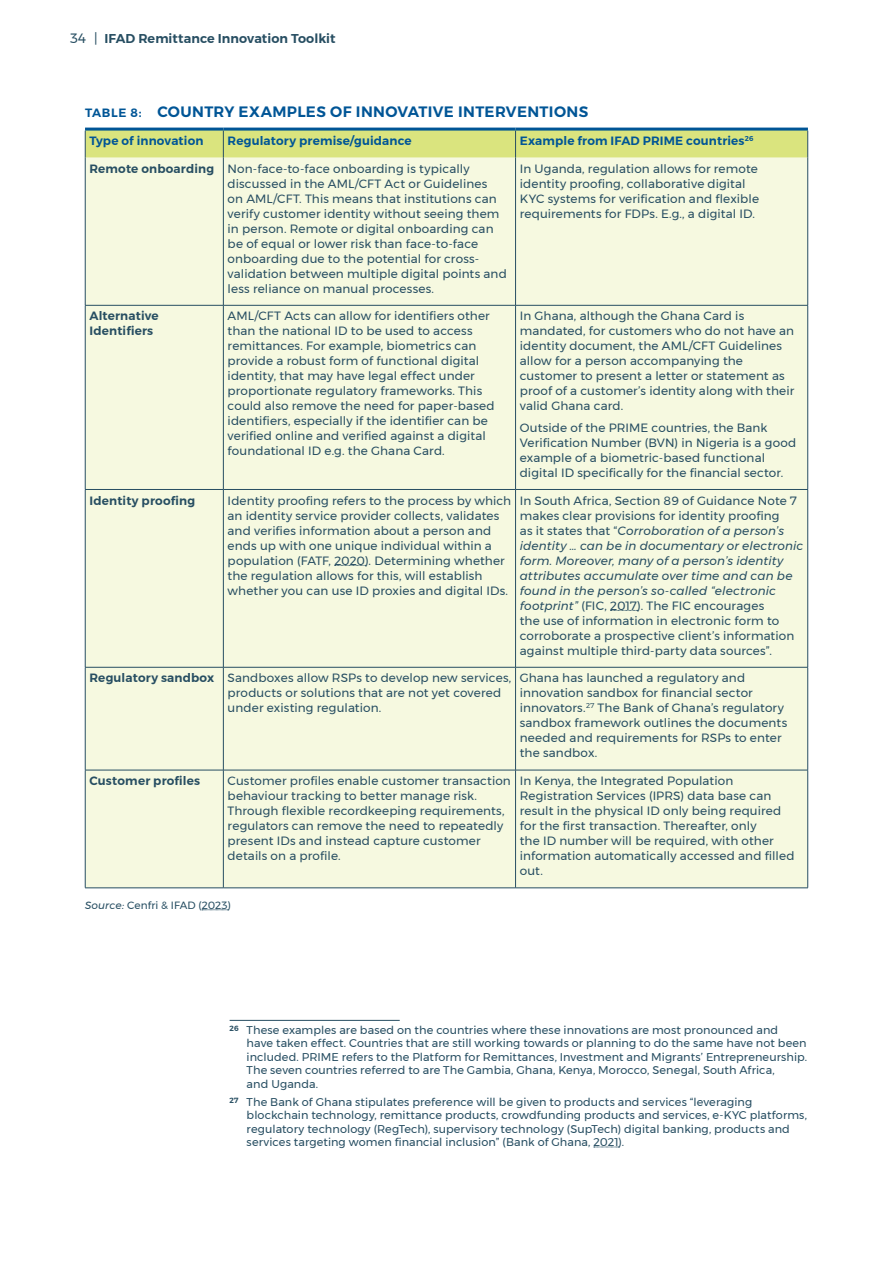
<style>
.page{position:relative;width:893px;height:1263px;background:#fff}
.page>*{position:absolute;margin:0;border:0;box-sizing:border-box;transform-origin:0 0}
.t1{font:600 15px "Montserrat";letter-spacing:.025em;color:#005596}
.t2{font:600 12.75px "Montserrat";letter-spacing:.005em;color:#274e62}
.Table_Text{font:12px/15px "Montserrat";letter-spacing:.01em;color:#274e62}
.Table_Header{font:600 12px/15px "Montserrat";letter-spacing:.015em;color:#274e62}
.Table_Header-2{font:600 12px "Montserrat";letter-spacing:.015em;color:#005596}
.Footnote{font:11.25px/13.5px "Montserrat";letter-spacing:.01em;color:#274e62}
.Source{font:10.5px "Montserrat";letter-spacing:.005em;color:#274e62}
.s1{font-weight:400;font-size:13.5px}
.s2{font-size:12px}
.s3{font-style:italic}
</style>
<div class="page">
<svg style="left:202px;top:909px;width:26px;height:1px"></svg>
<div style="left:86px;top:158px;width:721px;height:729px;background:#f6f9e0"></div>
<hr style="left:85px;top:158px;width:1px;height:147px;background:#274e62">
<hr style="left:223px;top:158px;width:1px;height:147px;background:#274e62">
<hr style="left:515px;top:158px;width:1px;height:147px;background:#274e62">
<hr style="left:807px;top:158px;width:1px;height:147px;background:#274e62">
<hr style="left:85px;top:305px;width:138px;height:1px;background:#274e62">
<hr style="left:85px;top:305px;width:1px;height:184px;background:#274e62">
<hr style="left:223px;top:305px;width:293px;height:1px;background:#274e62">
<hr style="left:223px;top:305px;width:1px;height:184px;background:#274e62">
<hr style="left:516px;top:305px;width:292px;height:1px;background:#274e62">
<hr style="left:515px;top:305px;width:1px;height:184px;background:#274e62">
<hr style="left:807px;top:305px;width:1px;height:184px;background:#274e62">
<div style="left:85px;top:131px;width:723px;height:27px;background:#dae47e"></div>
<hr style="left:85px;top:489px;width:138px;height:1px;background:#274e62">
<hr style="left:85px;top:490px;width:1px;height:177px;background:#274e62">
<hr style="left:223px;top:489px;width:293px;height:1px;background:#274e62">
<hr style="left:223px;top:490px;width:1px;height:177px;background:#274e62">
<hr style="left:516px;top:489px;width:292px;height:1px;background:#274e62">
<hr style="left:515px;top:490px;width:1px;height:177px;background:#274e62">
<hr style="left:807px;top:490px;width:1px;height:177px;background:#274e62">
<hr style="left:85px;top:667px;width:138px;height:1px;background:#274e62">
<hr style="left:85px;top:667px;width:1px;height:103px;background:#274e62">
<hr style="left:223px;top:667px;width:293px;height:1px;background:#274e62">
<hr style="left:223px;top:667px;width:1px;height:103px;background:#274e62">
<hr style="left:516px;top:667px;width:292px;height:1px;background:#274e62">
<hr style="left:515px;top:667px;width:1px;height:103px;background:#274e62">
<hr style="left:807px;top:667px;width:1px;height:103px;background:#274e62">
<hr style="left:85px;top:770px;width:138px;height:1px;background:#274e62">
<hr style="left:85px;top:770px;width:1px;height:118px;background:#274e62">
<hr style="left:223px;top:770px;width:293px;height:1px;background:#274e62">
<hr style="left:223px;top:770px;width:1px;height:118px;background:#274e62">
<hr style="left:516px;top:770px;width:292px;height:1px;background:#274e62">
<hr style="left:515px;top:770px;width:1px;height:118px;background:#274e62">
<hr style="left:807px;top:770px;width:1px;height:118px;background:#274e62">
<hr style="left:85px;top:887px;width:138px;height:1px;background:#274e62">
<hr style="left:223px;top:887px;width:293px;height:1px;background:#274e62">
<hr style="left:516px;top:887px;width:292px;height:1px;background:#274e62">
<hr style="left:85px;top:128px;width:138px;height:3px;background:#005596">
<hr style="left:223px;top:128px;width:293px;height:3px;background:#005596">
<hr style="left:516px;top:128px;width:292px;height:3px;background:#005596">
<svg style="left:335px;top:565px;width:31px;height:1px"></svg>
<svg style="left:610px;top:610px;width:28px;height:1px"></svg>
<hr style="left:230px;top:1020px;width:170px;height:1px;background:#274e62">
<svg style="left:594px;top:1147px;width:25px;height:1px"></svg>
<p class="t2" style="left:70px;top:28px;width:267px"><span class="s1">34 |</span> IFAD Remittance Innovation Toolkit</p>
<p class="Table_Header-2" style="left:85px;top:103px;width:17px">Tabl</p>
<p class="t1" style="left:118px;top:100px;width:471px"><span class="s2">e 8:</span> COUNTRY EXAMPLES OF INNOVATIVE INTERVENTIONS</p>
<p class="Table_Header-2" style="left:89px;top:131px;width:116px">Type of innovation</p>
<p class="Table_Header-2" style="left:228px;top:131px;width:186px">Regulatory premise/guidance</p>
<p class="Table_Header-2" style="left:520px;top:131px;width:235px">Example from IFAD PRIME countries<sup>26</sup></p>
<p class="Table_Header" style="left:89px;top:161px;width:126px">Remote onboarding</p>
<p class="Table_Text" style="left:228px;top:161px;width:281px">Non-face-to-face onboarding is typically discussed in the AML/CFT Act or Guidelines<br>on AML/CFT. This means that institutions can verify customer identity without seeing them in person. Remote or digital onboarding can be of equal or lower risk than face-to-face onboarding due to the potential for cross&shy;validation between multiple digital points and less reliance on manual processes.</p>
<p class="Table_Text" style="left:520px;top:161px;width:241px">In Uganda, regulation allows for remote identity proofing, collaborative digital KYC systems for verification and flexible requirements for FDPs. E.g., a digital ID.</p>
<p class="Table_Header" style="left:89px;top:309px;width:71px">Alternative<br>Identifiers</p>
<p class="Table_Text" style="left:228px;top:308px;width:269px">AML/CFT Acts can allow for identifiers other than the national ID to be used to access remittances. For example, biometrics can provide a robust form of functional digital identity, that may have legal effect under proportionate regulatory frameworks. This could also remove the need for paper-based identifiers, especially if the identifier can be verified online and verified against a digital foundational ID e.g. the Ghana Card.</p>
<p class="Table_Text" style="left:520px;top:308px;width:276px">In Ghana, although the Ghana Card is mandated, for customers who do not have an identity document, the AML/CFT Guidelines allow for a person accompanying the customer to present a letter or statement as proof of a customer’s identity along with their valid Ghana card.</p>
<p class="Table_Text" style="left:520px;top:420px;width:278px">Outside of the PRIME countries, the Bank Verification Number (BVN) in Nigeria is a good example of a biometric-based functional digital ID specifically for the financial sector.</p>
<p class="Table_Header" style="left:89px;top:493px;width:107px">Identity proofing</p>
<p class="Table_Text" style="left:228px;top:493px;width:285px">Identity proofing refers to the process by which an identity service provider collects, validates and verifies information about a person and ends up with one unique individual within a population (FATF, 2020). Determining whether the regulation allows for this, will establish whether you can use ID proxies and digital IDs.</p>
<p class="Table_Text" style="left:520px;top:493px;width:285px">In South Africa, Section 89 of Guidance Note 7 makes clear provisions for identity proofing<br>as it states that “<span class="s3">Corroboration of a person’s identity … can be in documentary or electronic form. Moreover, many of a person’s identity attributes accumulate over time and can be found in the person’s so-called “electronic footprint”</span> (FIC, 2017). The FIC encourages<br>the use of information in electronic form to corroborate a prospective client’s information against multiple third-party data sources”.</p>
<p class="Table_Header" style="left:89px;top:670px;width:126px">Regulatory sandbox</p>
<p class="Table_Text" style="left:228px;top:670px;width:285px">Sandboxes allow RSPs to develop new services, products or solutions that are not yet covered under existing regulation.</p>
<p class="Table_Text" style="left:520px;top:670px;width:269px">Ghana has launched a regulatory and innovation sandbox for financial sector innovators.<sup>27</sup> The Bank of Ghana’s regulatory sandbox framework outlines the documents needed and requirements for RSPs to enter the sandbox.</p>
<p class="Table_Header" style="left:89px;top:773px;width:112px">Customer profiles</p>
<p class="Table_Text" style="left:228px;top:773px;width:285px">Customer profiles enable customer transaction behaviour tracking to better manage risk.<br>Through flexible recordkeeping requirements, regulators can remove the need to repeatedly present IDs and instead capture customer details on a profile.</p>
<p class="Table_Text" style="left:520px;top:773px;width:276px">In Kenya, the Integrated Population Registration Services (IPRS) data base can result in the physical ID only being required for the first transaction. Thereafter, only<br>the ID number will be required, with other information automatically accessed and filled out.</p>
<p class="Source" style="left:85px;top:897px;width:147px"><span class="s3">Source:</span> Cenfri &amp; IFAD (2023)</p>
<p class="Footnote" style="left:247px;top:1023px;width:562px;text-indent:-17px"><sup>26</sup> These examples are based on the countries where these innovations are most pronounced and have taken effect. Countries that are still working towards or planning to do the same have not been included. PRIME refers to the Platform for Remittances, Investment and Migrants’ Entrepreneurship.<br>The seven countries referred to are The Gambia, Ghana, Kenya, Morocco, Senegal, South Africa,<br>and Uganda.</p>
<p class="Footnote" style="left:247px;top:1095px;width:562px;text-indent:-17px"><sup>27</sup> The Bank of Ghana stipulates preference will be given to products and services “leveraging blockchain technology, remittance products, crowdfunding products and services, e-KYC platforms, regulatory technology (RegTech), supervisory technology (SupTech) digital banking, products and services targeting women financial inclusion” (Bank of Ghana, 2021).</p>
</div>
